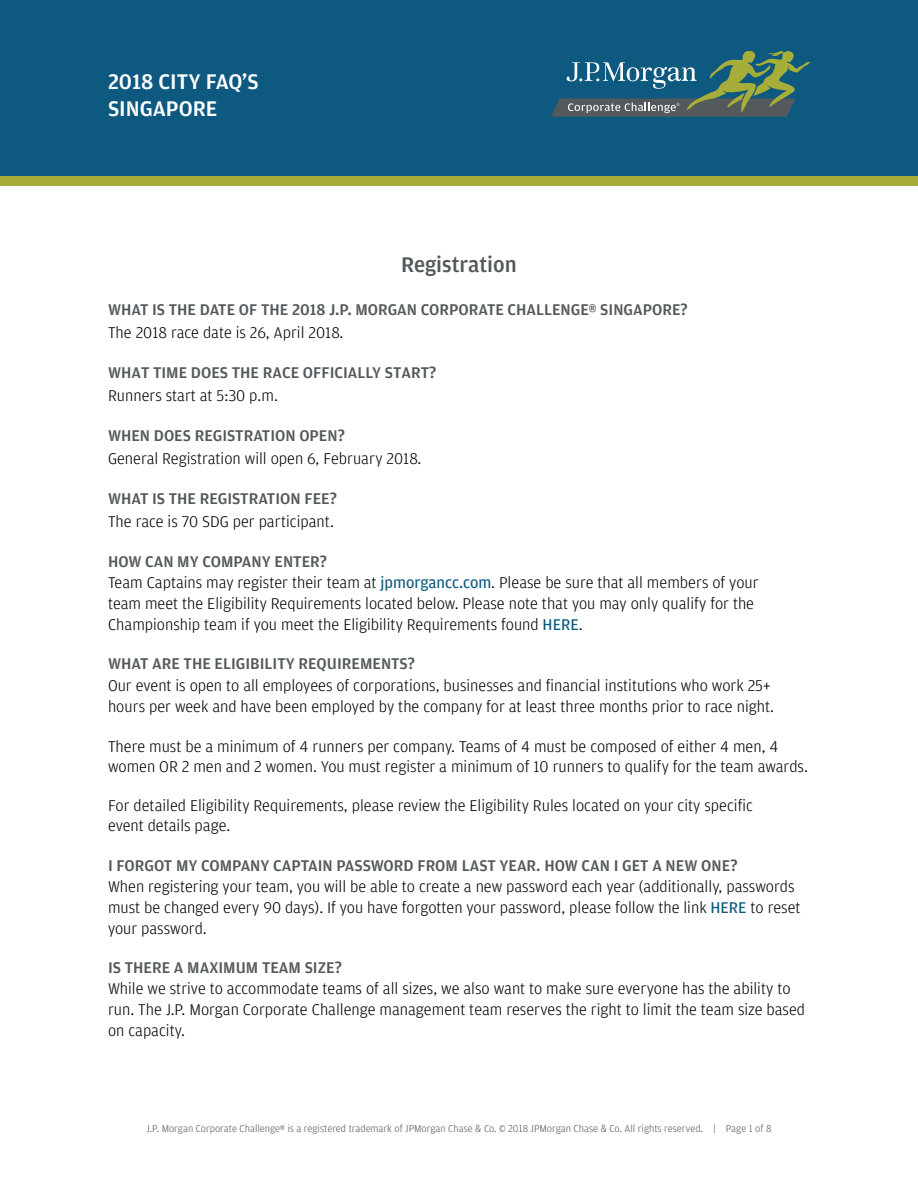
<style>
.page{position:relative;width:918px;height:1188px;background:#fff}
.page>*{position:absolute;margin:0;border:0;box-sizing:border-box;transform-origin:0 0}
.t1{font:500 22.5px/27px "Amplitude";color:#fff}
.Document_Header{font:500 22.5px "Amplitude";color:#54595c}
.Body_Text{font:300 16.5px/21px "Amplitude";color:#000}
.Body_Text-2{font:500 16.5px/23.2px "Amplitude";color:#54595c}
.Body_Text-3{font:300 10.5px "Amplitude";color:#54595c}
.s1{font-weight:300;color:#000}
.s2{font-weight:500;color:#54595c}
.s3{font-weight:400;color:#0d5980}
</style>
<div class="page">
<div style="left:0;top:176px;width:918px;height:10px;background:#a6ad38"></div>
<div style="left:0;top:0;width:918px;height:176px;background:#0d5980"></div>
<svg style="left:551px;top:50px;width:259px;height:67px"></svg>
<h1 class="t1" style="left:108px;top:68px;width:152px">2018 CITY FAQ’S<br>SINGAPORE</h1>
<p class="Document_Header" style="left:401px;top:250px;width:117px">Registration</p>
<p class="Body_Text-2" style="left:108px;top:298px;width:581px">WHAT IS THE DATE OF THE 2018 J.P. MORGAN CORPORATE CHALLENGE® SINGAPORE?<br><span class="s1">The 2018 race date is 26, April 2018.</span></p>
<p class="Body_Text-2" style="left:108px;top:360px;width:330px">WHAT TIME DOES THE RACE OFFICIALLY START?<br><span class="s1">Runners start at 5:30 p.m.</span></p>
<p class="Body_Text" style="left:108px;top:423px;width:315px;line-height:23.2px"><span class="s2">WHEN DOES REGISTRATION OPEN?<br></span>General Registration will open 6, February 2018.</p>
<p class="Body_Text" style="left:108px;top:486px;width:231px;line-height:23.2px"><span class="s2">WHAT IS THE REGISTRATION FEE?<br></span>The race is 70 SDG per participant.</p>
<p class="Body_Text" style="left:108px;top:550px;width:652px"><span class="s2">HOW CAN MY COMPANY ENTER?<br></span>Team Captains may register their team at <span class="s3">jpmorgancc.com</span>. Please be sure that all members of your team meet the Eligibility Requirements located below. Please note that you may only qualify for the Championship team if you meet the Eligibility Requirements found <span class="s3">HERE</span>.</p>
<p class="Body_Text" style="left:108px;top:652px;width:668px;line-height:21.6px"><span class="s2">WHAT ARE THE ELIGIBILITY REQUIREMENTS?<br></span>Our event is open to all employees of corporations, businesses and financial institutions who work 25+ hours per week and have been employed by the company for at least three months prior to race night.</p>
<p class="Body_Text" style="left:108px;top:736px;width:701px;line-height:19.8px">There must be a minimum of 4 runners per company. Teams of 4 must be composed of either 4 men, 4 women OR 2 men and 2 women. You must register a minimum of 10 runners to qualify for the team awards.</p>
<p class="Body_Text" style="left:108px;top:795px;width:646px;line-height:19.8px">For detailed Eligibility Requirements, please review the Eligibility Rules located on your city specific event details page.</p>
<p class="Body_Text" style="left:108px;top:854px;width:694px"><span class="s2">I FORGOT MY COMPANY CAPTAIN PASSWORD FROM LAST YEAR. HOW CAN I GET A NEW ONE?<br></span>When registering your team, you will be able to create a new password each year (additionally, passwords must be changed every 90 days). If you have forgotten your password, please follow the link <span class="s3">HERE</span> to reset your password.</p>
<p class="Body_Text" style="left:108px;top:957px;width:699px"><span class="s2">IS THERE A MAXIMUM TEAM SIZE?<br></span>While we strive to accommodate teams of all sizes, we also want to make sure everyone has the ability to run. The J.P. Morgan Corporate Challenge management team reserves the right to limit the team size based on capacity.</p>
<p class="Body_Text-3" style="left:147px;top:1122px;width:626px">J.P. Morgan Corporate Challenge® is a registered trademark of JPMorgan Chase &amp; Co. © 2018 JPMorgan Chase &amp; Co. All rights reserved. | Page 1 of 8</p>
</div>
